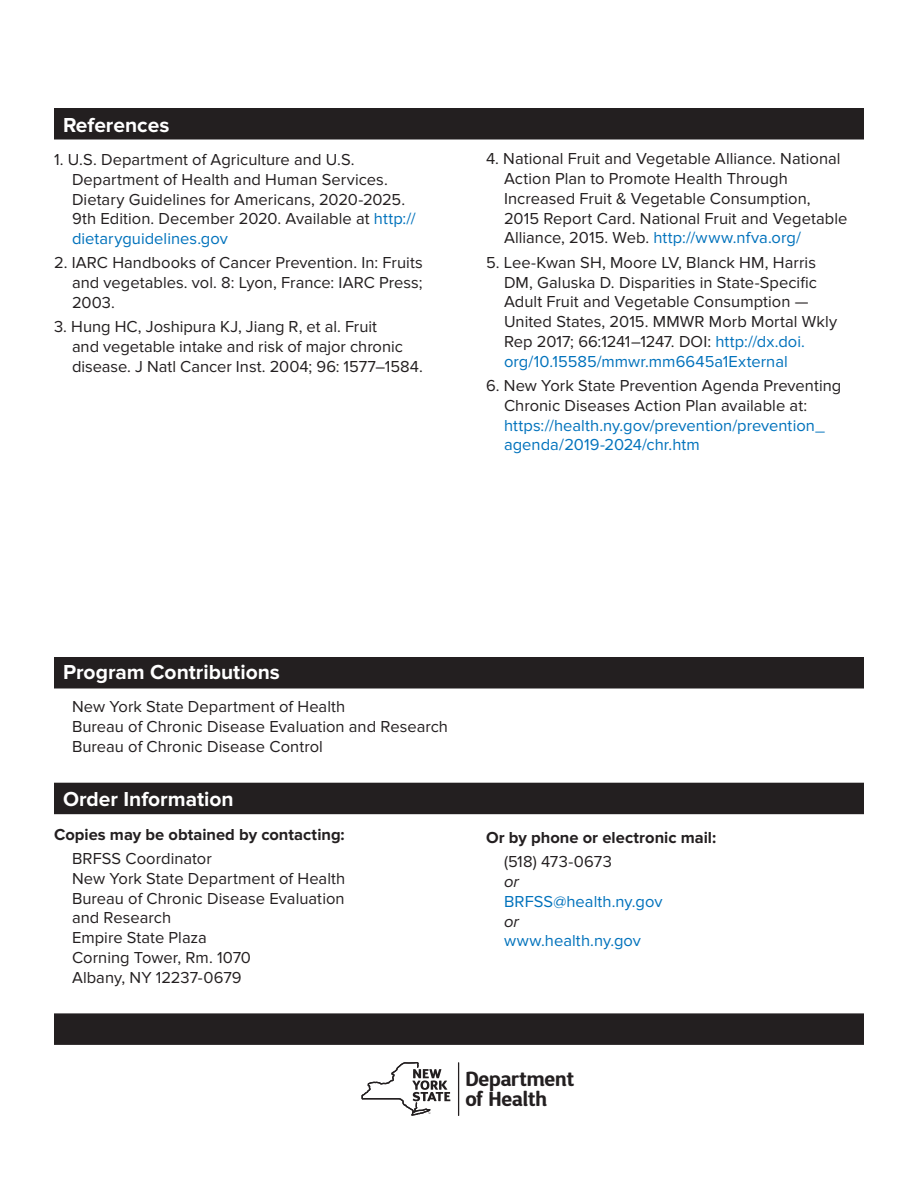
<style>
.page{position:relative;width:918px;height:1188px;background:#fff}
.page>*{position:absolute;margin:0;border:0;box-sizing:border-box;transform-origin:0 0}
.subhead{font:700 21px "Proxima Nova";color:#fff}
.References{font:700 21px "Proxima Nova";color:#fff}
.t1{font:700 20.4px/20.7px "D Sari";letter-spacing:-.01em;color:#231f20}
.References-2{font:16.5px/19.8px "Proxima Nova";letter-spacing:.005em;color:#231f20}
.body_text{font:16.5px/19.8px "Proxima Nova";color:#231f20}
.body_text-2{font:700 16.5px "Proxima Nova";color:#231f20}
.body_text-3{font:16.5px "Proxima Nova";letter-spacing:.005em;color:#0072bc}
.body_text-4{font:italic 16.5px "Proxima Nova";color:#231f20}
.s1{color:#0072bc}
</style>
<div class="page">
<div style="left:55px;top:109px;width:808px;height:30px;background:#231f20"></div>
<div style="left:54px;top:108px;width:810px;height:32px;border:2px solid #231f20"></div>
<div style="left:55px;top:783px;width:808px;height:30px;background:#231f20"></div>
<div style="left:54px;top:783px;width:810px;height:31px;border:2px solid #231f20"></div>
<div style="left:55px;top:1014px;width:808px;height:30px;background:#231f20"></div>
<div style="left:54px;top:1013px;width:810px;height:32px;border:2px solid #231f20"></div>
<div style="left:55px;top:658px;width:808px;height:30px;background:#231f20"></div>
<div style="left:54px;top:657px;width:810px;height:31px;border:2px solid #231f20"></div>
<hr style="left:458px;top:1062px;width:1px;height:54px;background:#231f20">
<svg style="left:362px;top:1062px;width:88px;height:54px"></svg>
<p class="subhead" style="left:63px;top:113px;width:108px">References</p>
<p class="References-2" style="left:72px;top:150px;width:345px;text-indent:-18px">1. U.S. Department of Agriculture and U.S.<br>Department of Health and Human Services.<br>Dietary Guidelines for Americans, 2020-2025.<br>9th Edition. December 2020. Available at <span class="s1">http:// dietaryguidelines.gov</span></p>
<p class="References-2" style="left:72px;top:253px;width:352px;text-align:justify;text-indent:-18px">2. IARC Handbooks of Cancer Prevention. In: Fruits and vegetables. vol. 8: Lyon, France: IARC Press; 2003.</p>
<p class="References-2" style="left:72px;top:317px;width:352px;text-indent:-18px">3. Hung HC, Joshipura KJ, Jiang R, et al. Fruit<br>and vegetable intake and risk of major chronic disease. J Natl Cancer Inst. 2004; 96: 1577–1584.</p>
<p class="References-2" style="left:504px;top:149px;width:345px;text-indent:-18px">4. National Fruit and Vegetable Alliance. National Action Plan to Promote Health Through Increased Fruit &amp; Vegetable Consumption, 2015 Report Card. National Fruit and Vegetable Alliance, 2015. Web. <span class="s1">http://www.nfva.org/</span></p>
<p class="References-2" style="left:504px;top:253px;width:335px;text-indent:-18px">5. Lee-Kwan SH, Moore LV, Blanck HM, Harris DM, Galuska D. Disparities in State-Specific Adult Fruit and Vegetable Consumption — United States, 2015. MMWR Morb Mortal Wkly Rep 2017; 66:1241–1247. DOI: <span class="s1">http://dx.doi. org/10.15585/mmwr.mm6645a1External</span></p>
<p class="References-2" style="left:504px;top:376px;width:339px;text-indent:-18px">6. New York State Prevention Agenda Preventing Chronic Diseases Action Plan available at: <span class="s1">https://health.ny.gov/prevention/prevention_ agenda/2019-2024/chr.htm</span></p>
<p class="subhead" style="left:63px;top:660px;width:218px">Program Contributions</p>
<p class="body_text" style="left:72px;top:697px;width:378px">New York State Department of Health<br>Bureau of Chronic Disease Evaluation and Research<br>Bureau of Chronic Disease Control</p>
<p class="References" style="left:63px;top:787px;width:172px">Order Information</p>
<p class="body_text-2" style="left:54px;top:825px;width:292px">Copies may be obtained by contacting:</p>
<p class="body_text" style="left:72px;top:849px;width:141px">BRFSS Coordinator</p>
<p class="body_text" style="left:72px;top:869px;width:275px">New York State Department of Health</p>
<p class="body_text" style="left:72px;top:888px;width:274px">Bureau of Chronic Disease Evaluation and Research</p>
<p class="body_text" style="left:72px;top:928px;width:136px">Empire State Plaza</p>
<p class="body_text" style="left:72px;top:948px;width:181px">Corning Tower, Rm. 1070</p>
<p class="body_text" style="left:72px;top:968px;width:171px">Albany, NY 12237-0679</p>
<p class="body_text-2" style="left:486px;top:828px;width:232px">Or by phone or electronic mail:</p>
<p class="body_text" style="left:504px;top:852px;width:109px">(518) 473-0673</p>
<p class="body_text-4" style="left:504px;top:872px;width:16px">or</p>
<p class="body_text-3" style="left:504px;top:892px;width:160px">BRFSS@health.ny.gov</p>
<p class="body_text-4" style="left:504px;top:912px;width:16px">or</p>
<p class="body_text-3" style="left:504px;top:931px;width:138px">www.health.ny.gov</p>
<p class="t1" style="left:465px;top:1068px;width:110px">Department of Health</p>
</div>
